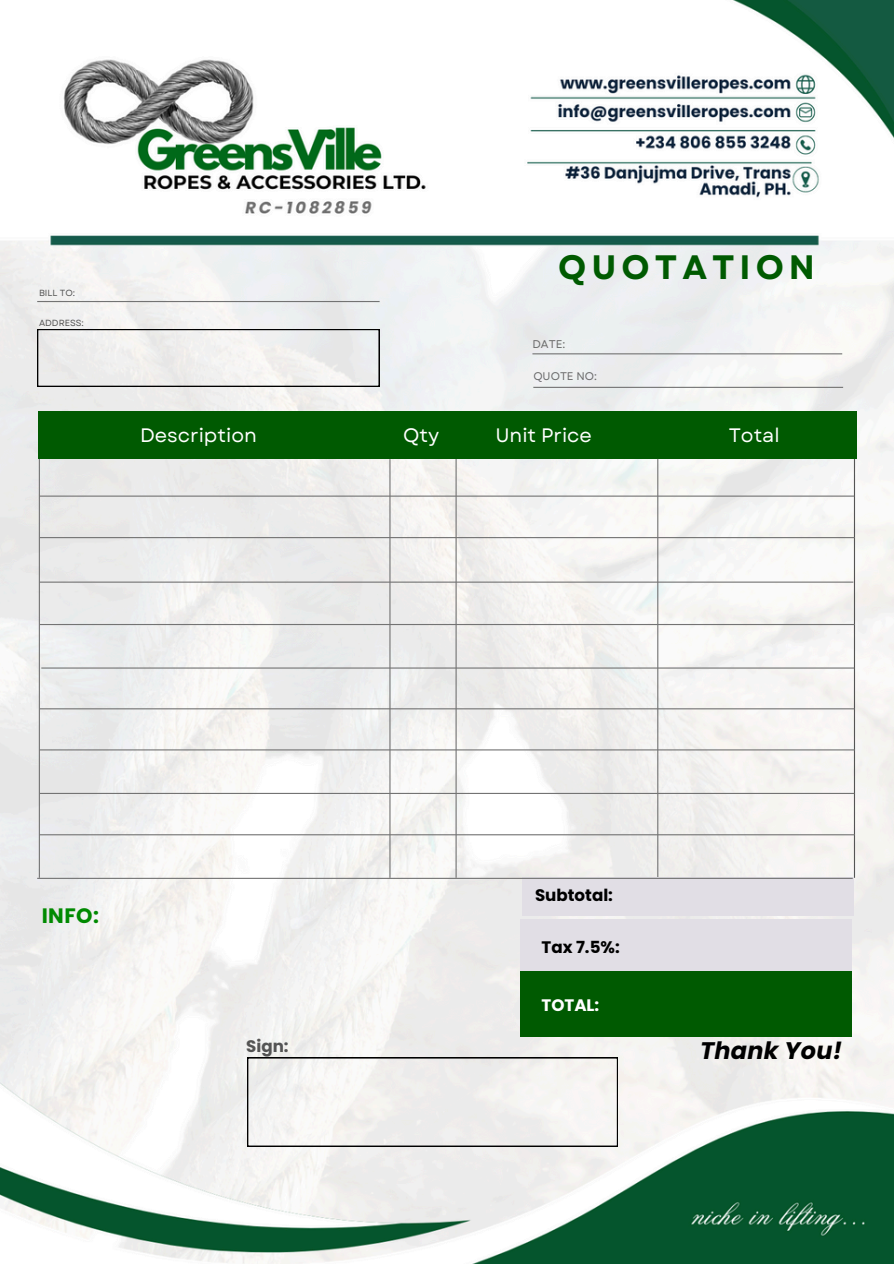
<style>
.page{position:relative;width:894px;height:1264px;background:#fff}
.page>*{position:absolute;margin:0;border:0;box-sizing:border-box;transform-origin:0 0}
.t1{font:700 33.75px "Garet";letter-spacing:.15em;color:#005a01}
.t2{font:italic 700 23.85px "Poppins";letter-spacing:.01em;color:#000}
.t3{font:700 20.85px "Poppins";color:#008a01}
.t4{font:19.5px "Garet";color:#fff}
.t5{font:700 16.65px "Poppins";color:#000}
.t6{font:700 16.65px "Poppins";color:#fff}
.t7{font:700 16.65px "Poppins";color:#545454}
.t8{font:11.25px "Garet";color:#6b6b6b}
.t9{font:11.1px "Garet";color:#6b6b6b}
.t10{font:8.85px "Garet";color:#545454}
</style>
<div class="page">
<img style="left:0;top:0;width:893px;height:1263px">
<hr style="left:39px;top:456px;width:1px;height:421px;background:#737373">
<hr style="left:455px;top:454px;width:1px;height:423px;background:#737373">
<hr style="left:853px;top:454px;width:1px;height:423px;background:#545454">
<div style="left:38px;top:411px;width:818px;height:47px;background:#005a01"></div>
<hr style="left:389px;top:459px;width:1px;height:418px;background:#737373">
<hr style="left:657px;top:459px;width:1px;height:418px;background:#737373">
<hr style="left:40px;top:708px;width:814px;height:1px;background:#737373">
<hr style="left:41px;top:667px;width:813px;height:1px;background:#737373">
<hr style="left:40px;top:624px;width:814px;height:1px;background:#737373">
<hr style="left:40px;top:581px;width:813px;height:1px;background:#737373">
<hr style="left:40px;top:537px;width:814px;height:1px;background:#737373">
<hr style="left:39px;top:495px;width:815px;height:1px;background:#737373">
<div style="left:520px;top:970px;width:331px;height:66px;background:#005a01"></div>
<div style="left:520px;top:919px;width:331px;height:51px;background:#e1dee5"></div>
<svg style="left:37px;top:329px;width:342px;height:57px"></svg>
<hr style="left:532px;top:353px;width:310px;height:1px;background:#737373">
<hr style="left:533px;top:387px;width:309px;height:1px;background:#737373">
<hr style="left:37px;top:301px;width:342px;height:1px;background:#737373">
<div style="left:522px;top:877px;width:331px;height:38px;background:#e1dee5"></div>
<svg style="left:247px;top:1057px;width:370px;height:89px"></svg>
<hr style="left:39px;top:834px;width:815px;height:1px;background:#737373">
<hr style="left:40px;top:792px;width:814px;height:2px;background:#737373">
<hr style="left:39px;top:749px;width:815px;height:1px;background:#737373">
<hr style="left:37px;top:877px;width:815px;height:1px;background:#737373">
<p class="t10" style="left:39px;top:286px;width:38px">BILL TO:</p>
<h6 class="t10" style="left:39px;top:316px;width:46px">ADDRESS:</h6>
<h4 class="t1" style="left:558px;top:243px;width:258px">QUOTATION</h4>
<h1 class="t8" style="left:532px;top:336px;width:34px">DATE:</h1>
<h5 class="t9" style="left:533px;top:368px;width:65px">QUOTE NO:</h5>
<p class="t4" style="left:140px;top:421px;width:118px">Description</p>
<p class="t4" style="left:403px;top:421px;width:38px">Qty</p>
<p class="t4" style="left:495px;top:421px;width:98px">Unit Price</p>
<h4 class="t4" style="left:728px;top:421px;width:52px">Total</h4>
<h3 class="t3" style="left:42px;top:901px;width:59px">INFO:</h3>
<h2 class="t7" style="left:246px;top:1034px;width:44px">Sign:</h2>
<h4 class="t5" style="left:535px;top:883px;width:79px">Subtotal:</h4>
<h6 class="t5" style="left:541px;top:935px;width:80px">Tax 7.5%:</h6>
<h4 class="t6" style="left:541px;top:993px;width:59px">TOTAL:</h4>
<h6 class="t2" style="left:700px;top:1034px;width:143px">Thank You!</h6>
</div>
